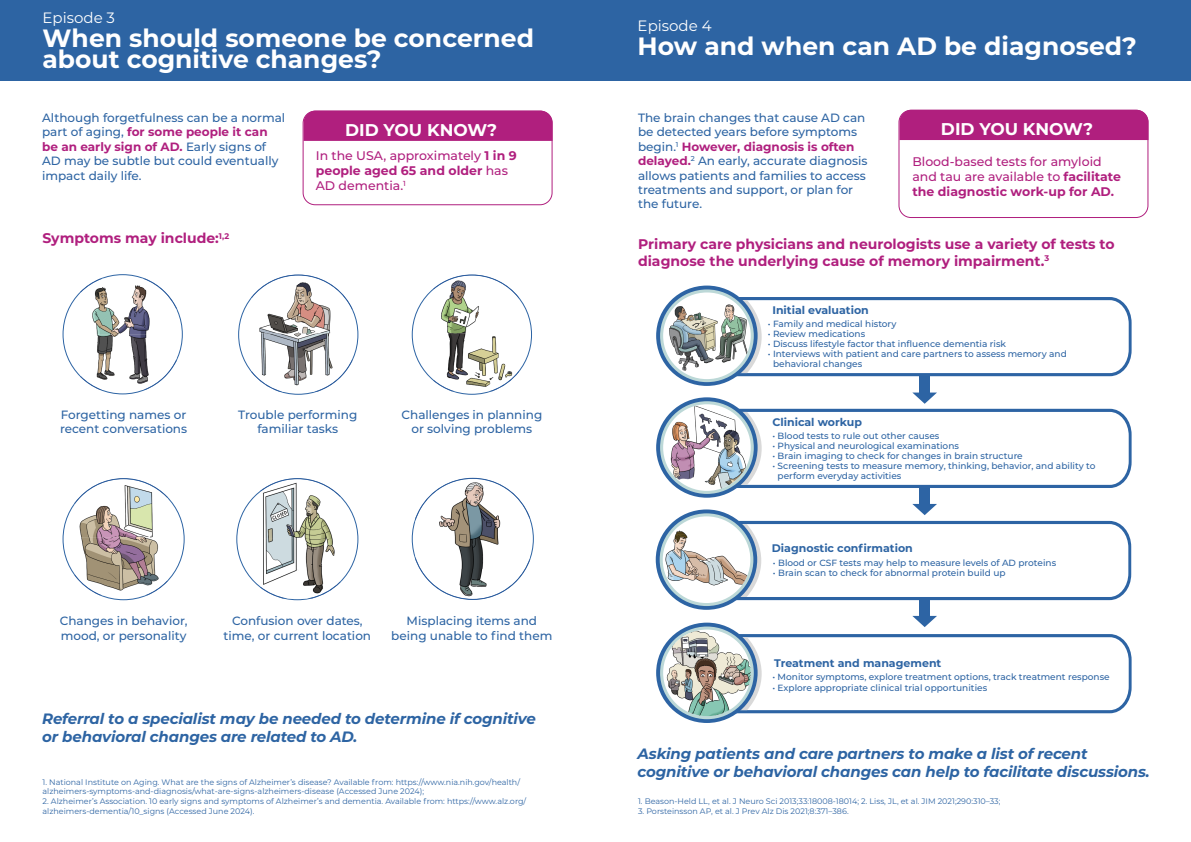
<style>
.page{position:relative;width:1191px;height:842px;background:#fff}
.page>*{position:absolute;margin:0;border:0;box-sizing:border-box;transform-origin:0 0}
.t1{font:700 25px/21px "Montserrat";color:#fff}
.t2{font:700 17px "Montserrat";color:#fff}
.t3{font:italic 700 15px/18px "Montserrat";letter-spacing:-.01em;color:#2d64a3}
.t4{font:15px "Montserrat";color:#fff}
.t5{font:700 14px/16.8px "Montserrat";color:#b01f7e}
.t6{font:500 12.5px/15px "Montserrat";color:#b01f7e}
.t7{font:500 12px/14.4px "Montserrat";color:#2d64a3}
.t8{font:700 11px "Montserrat";color:#2d64a3}
.t9{font:500 9px/10px "Montserrat";color:#2d64a3}
.t10{font:8px/9.6px "Montserrat";color:#2d64a3}
.s1{font-weight:700;color:#b01f7e}
.s2{font-weight:700}
</style>
<div class="page">
<div style="left:0;top:0;width:1191px;height:81px;background:#2d64a3"></div>
<div style="left:303px;top:111px;width:249px;height:94px;border:1px solid #b01f7e;border-radius:12px"></div>
<div style="left:304px;top:111px;width:248px;height:30px;background:#b01f7e"></div>
<div style="left:898px;top:110px;width:250px;height:108px;border:1px solid #b01f7e;border-radius:12px"></div>
<div style="left:899px;top:110px;width:249px;height:30px;background:#b01f7e"></div>
<svg style="left:238px;top:297px;width:120px;height:98px"></svg>
<img style="left:251px;top:297px;width:101px;height:13px">
<img style="left:251px;top:333px;width:101px;height:59px">
<img style="left:251px;top:274px;width:99px;height:30px">
<img style="left:318px;top:304px;width:34px;height:87px">
<img style="left:251px;top:371px;width:68px;height:21px">
<svg style="left:412px;top:289px;width:120px;height:106px"></svg>
<img style="left:433px;top:299px;width:86px;height:71px">
<img style="left:433px;top:274px;width:86px;height:25px">
<img style="left:433px;top:370px;width:86px;height:21px">
<svg style="left:63px;top:496px;width:122px;height:104px"></svg>
<img style="left:75px;top:537px;width:92px;height:58px">
<img style="left:75px;top:478px;width:92px;height:26px">
<img style="left:75px;top:574px;width:27px;height:21px">
<img style="left:145px;top:580px;width:22px;height:15px">
<svg style="left:236px;top:491px;width:122px;height:109px"></svg>
<img style="left:260px;top:497px;width:80px;height:84px">
<img style="left:260px;top:478px;width:80px;height:19px">
<img style="left:260px;top:581px;width:80px;height:17px">
<svg style="left:412px;top:517px;width:122px;height:43px"></svg>
<img style="left:444px;top:508px;width:57px;height:61px">
<img style="left:459px;top:569px;width:28px;height:22px">
<img style="left:420px;top:478px;width:106px;height:30px">
<img style="left:415px;top:508px;width:29px;height:85px">
<img style="left:501px;top:508px;width:29px;height:85px">
<img style="left:444px;top:591px;width:57px;height:9px">
<svg style="left:63px;top:274px;width:120px;height:120px"></svg>
<img style="left:80px;top:307px;width:64px;height:69px">
<img style="left:80px;top:279px;width:96px;height:28px">
<img style="left:144px;top:306px;width:32px;height:84px">
<img style="left:80px;top:376px;width:64px;height:14px">
<svg style="left:733px;top:293px;width:398px;height:83px"></svg>
<svg style="left:737px;top:521px;width:394px;height:79px"></svg>
<svg style="left:750px;top:634px;width:381px;height:79px"></svg>
<div style="left:656px;top:286px;width:101px;height:100px;background:#2d64a4;border-radius:50%"></div>
<svg style="left:660px;top:289px;width:94px;height:93px"></svg>
<div style="left:663px;top:292px;width:87px;height:87px;background:#fff;border-radius:50%"></div>
<img style="left:668px;top:298px;width:82px;height:74px">
<svg style="left:656px;top:397px;width:101px;height:101px"></svg>
<svg style="left:660px;top:401px;width:94px;height:93px"></svg>
<img style="left:665px;top:404px;width:72px;height:86px">
<svg style="left:656px;top:509px;width:101px;height:101px"></svg>
<svg style="left:659px;top:513px;width:94px;height:93px"></svg>
<div style="left:663px;top:516px;width:87px;height:87px;background:#fff;border-radius:50%"></div>
<img style="left:663px;top:523px;width:87px;height:70px">
<div style="left:656px;top:623px;width:101px;height:100px;background:#2d64a4;border-radius:50%"></div>
<svg style="left:660px;top:626px;width:94px;height:93px"></svg>
<img style="left:663px;top:629px;width:87px;height:87px">
<div style="left:919px;top:376px;width:11px;height:19px;background:#2d64a4"></div>
<svg style="left:686px;top:393px;width:445px;height:95px"></svg>
<div style="left:919px;top:488px;width:11px;height:18px;background:#2d64a4"></div>
<svg style="left:912px;top:504px;width:25px;height:11px"></svg>
<div style="left:919px;top:600px;width:11px;height:18px;background:#2d64a4"></div>
<svg style="left:912px;top:616px;width:25px;height:11px"></svg>
<p class="t4" style="left:43px;top:7px;width:74px">Episode 3</p>
<p class="t1" style="left:43px;top:27px;width:493px">When should someone be concerned about cognitive changes?</p>
<p class="t7" style="left:42px;top:110px;width:244px">Although forgetfulness can be a normal part of aging, <span class="s1">for some people it can be an early sign of AD.</span> Early signs of AD may be subtle but could eventually impact daily life.</p>
<p class="t5" style="left:43px;top:229px;width:188px">Symptoms may include:<sup>1,2</sup></p>
<p class="t2" style="left:345px;top:118px;width:154px">DID YOU KNOW?</p>
<p class="t6" style="left:316px;top:148px;width:202px">In the USA, approximately <span class="s2">1 in 9 people aged 65 and older</span> has<br>AD dementia.<sup>1</sup></p>
<p class="t7" style="left:60px;top:407px;width:129px">Forgetting names or recent conversations</p>
<p class="t7" style="left:238px;top:407px;width:121px;text-align:center">Trouble performing familiar tasks</p>
<p class="t7" style="left:401px;top:407px;width:142px;text-align:center">Challenges in planning or solving problems</p>
<p class="t7" style="left:60px;top:613px;width:129px">Changes in behavior, mood, or personality</p>
<p class="t7" style="left:224px;top:613px;width:149px;text-align:center">Confusion over dates, time, or current location</p>
<p class="t7" style="left:391px;top:613px;width:163px;text-align:center">Misplacing items and being unable to find them</p>
<p class="t3" style="left:42px;top:709px;width:495px">Referral to a specialist may be needed to determine if cognitive or behavioral changes are related to AD.</p>
<p class="t4" style="left:637px;top:15px;width:76px">Episode 4</p>
<p class="t1" style="left:637px;top:34px;width:501px">How and when can AD be diagnosed?</p>
<p class="t7" style="left:638px;top:110px;width:231px">The brain changes that cause AD can be detected years before symptoms begin.<sup>1</sup> <span class="s1">However, diagnosis is often delayed.</span><sup>2</sup> An early, accurate diagnosis allows patients and families to access treatments and support, or plan for the future.</p>
<p class="t5" style="left:638px;top:235px;width:478px">Primary care physicians and neurologists use a variety of tests to diagnose the underlying cause of memory impairment.<sup>3</sup></p>
<p class="t2" style="left:941px;top:117px;width:154px">DID YOU KNOW?</p>
<p class="t6" style="left:912px;top:154px;width:210px">Blood-based tests for amyloid and tau are available to <span class="s2">facilitate the diagnostic work-up for AD.</span></p>
<p class="t8" style="left:772px;top:302px;width:98px">Initial evaluation</p>
<p class="t9" style="left:767px;top:318px;width:130px">• Family and medical history</p>
<p class="t9" style="left:767px;top:328px;width:99px">• Review medications</p>
<p class="t9" style="left:767px;top:338px;width:240px">• Discuss lifestyle factor that influence dementia risk</p>
<p class="t9" style="left:773px;top:348px;width:295px;text-indent:-5px">• Interviews with patient and care partners to assess memory and behavioral changes</p>
<p class="t8" style="left:772px;top:414px;width:91px">Clinical workup</p>
<p class="t9" style="left:772px;top:430px;width:169px">• Blood tests to rule out other causes</p>
<p class="t9" style="left:772px;top:440px;width:188px">• Physical and neurological examinations</p>
<p class="t9" style="left:772px;top:450px;width:252px">• Brain imaging to check for changes in brain structure</p>
<p class="t9" style="left:777px;top:460px;width:319px;text-indent:-5px">• Screening tests to measure memory, thinking, behavior, and ability to perform everyday activities</p>
<p class="t8" style="left:772px;top:540px;width:142px">Diagnostic confirmation</p>
<p class="t9" style="left:773px;top:558px;width:285px">• Blood or CSF tests may help to measure levels of AD proteins</p>
<p class="t9" style="left:773px;top:568px;width:234px">• Brain scan to check for abnormal protein build up</p>
<p class="t8" style="left:774px;top:655px;width:169px">Treatment and management</p>
<p class="t9" style="left:772px;top:672px;width:339px">• Monitor symptoms, explore treatment options, track treatment response</p>
<p class="t9" style="left:772px;top:683px;width:216px">• Explore appropriate clinical trial opportunities</p>
<p class="t3" style="left:637px;top:744px;width:514px">Asking patients and care partners to make a list of recent cognitive or behavioral changes can help to facilitate discussions.</p>
<p class="t10" style="left:43px;top:777px;width:479px">1. National Institute on Aging. What are the signs of Alzheimer’s disease? Available from: https://www.nia.nih.gov/health/ alzheimers-symptoms-and-diagnosis/what-are-signs-alzheimers-disease (Accessed June 2024);</p>
<p class="t10" style="left:43px;top:796px;width:485px">2. Alzheimer’s Association. 10 early signs and symptoms of Alzheimer’s and dementia. Available from: https://www.alz.org/ alzheimers-dementia/10_signs (Accessed June 2024).</p>
<p class="t10" style="left:638px;top:796px;width:364px">1. Beason-Held LL, et al. J Neuro Sci 2013;33:18008-18014; 2. Liss, JL, et al. JIM 2021;290:310–33;</p>
<p class="t10" style="left:638px;top:806px;width:212px">3. Porsteinsson AP, et al. J Prev Alz Dis 2021;8:371–386.</p>
</div>
